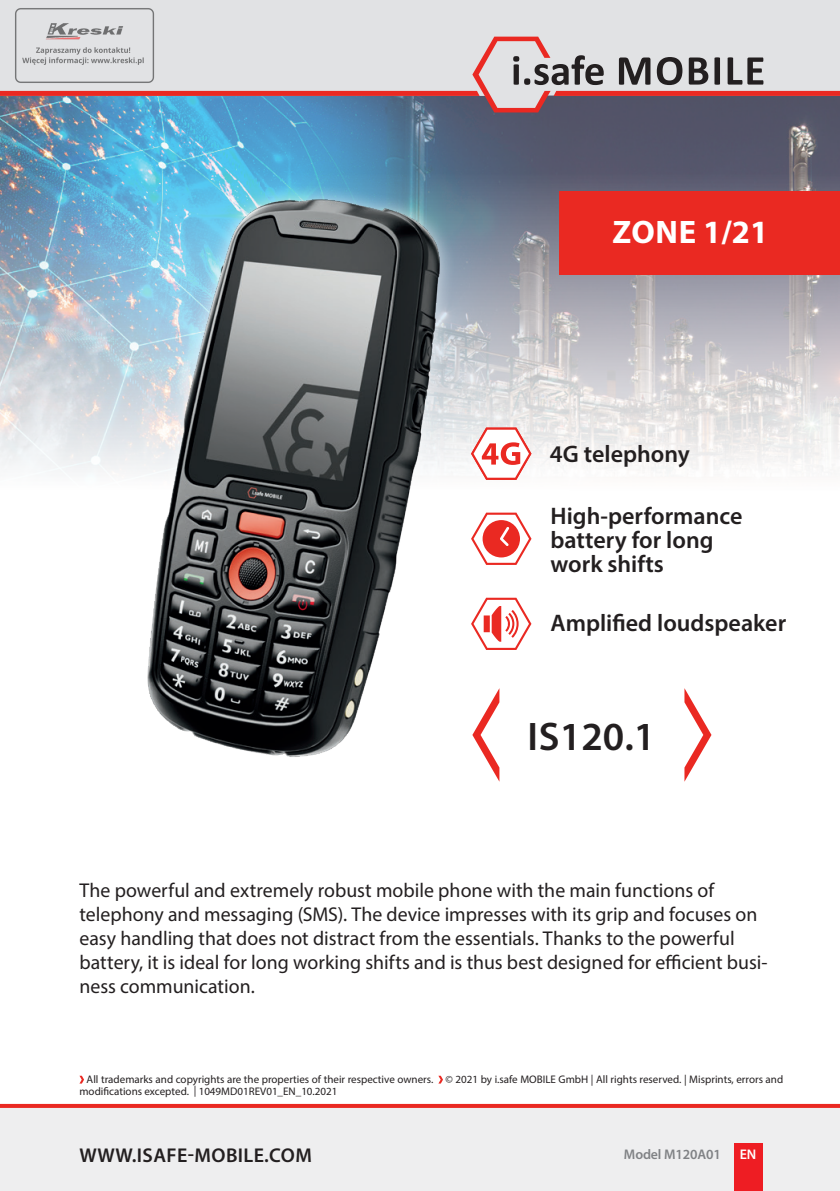
<style>
.page{position:relative;width:840px;height:1191px;background:#fff}
.page>*{position:absolute;margin:0;border:0;box-sizing:border-box;transform-origin:0 0}
.t1{font:600 40px "Myriad Pro";letter-spacing:.005em;color:#231f20}
.t2{font:700 32.6px "Myriad Pro";letter-spacing:.01em;color:#fff}
.t3{font:600 24px/24px "Myriad Pro";color:#231f20}
.t4{font:20px/24px "Myriad Pro";color:#231f20}
.t5{font:600 20px "Myriad Pro";letter-spacing:.02em;color:#231f20}
.t6{font:600 14px "Myriad Pro";letter-spacing:-.01em;color:#808285}
.t7{font:600 14px "Myriad Pro";color:#fff}
.t8{font:11px/12px "Myriad Pro";color:#231f20}
</style>
<div class="page">
<div style="left:0;top:1106px;width:839px;height:85px;background:#eeeeef"></div>
<svg style="left:0;top:1104px;width:839px;height:4px;background:#ea2c25"></svg>
<div style="left:733px;top:1143px;width:29px;height:48px;background:#ee1d23"></div>
<img style="left:0;top:112px;width:839px;height:360px">
<div style="left:559px;top:191px;width:280px;height:84px;background:#ea2922"></div>
<div style="left:0;top:0;width:839px;height:37px;background:#e1e2e4"></div>
<svg style="left:0;top:37px;width:839px;height:75px;background:#b7b0b8"></svg>
<svg style="left:475px;top:689px;width:24px;height:92px"></svg>
<svg style="left:684px;top:688px;width:27px;height:93px"></svg>
<svg style="left:475px;top:598px;width:56px;height:52px"></svg>
<svg style="left:475px;top:512px;width:56px;height:53px"></svg>
<svg style="left:475px;top:427px;width:56px;height:53px"></svg>
<img style="left:111px;top:189px;width:364px;height:568px">
<svg style="left:79px;top:1075px;width:5px;height:8px"></svg>
<svg style="left:438px;top:1075px;width:5px;height:8px"></svg>
<img style="left:14px;top:0;width:141px;height:96px">
<h2 class="t2" style="left:612px;top:211px;width:157px">ZONE 1/21</h2>
<p class="t3" style="left:549px;top:441px;width:141px">4G telephony</p>
<p class="t3" style="left:550px;top:503px;width:193px">High-performance battery for long work shifts</p>
<p class="t3" style="left:550px;top:610px;width:237px">Amplified loudspeaker</p>
<h1 class="t1" style="left:527px;top:711px;width:129px">IS120.1</h1>
<p class="t4" style="left:79px;top:878px;width:689px">The powerful and extremely robust mobile phone with the main functions of telephony and messaging (SMS). The device impresses with its grip and focuses on easy handling that does not distract from the essentials. Thanks to the powerful battery, it is ideal for long working shifts and is thus best designed for efficient busi&shy;ness communication.</p>
<p class="t8" style="left:79px;top:1073px;width:705px;text-indent:7px">All trademarks and copyrights are the properties of their respective owners. © 2021 by i.safe MOBILE GmbH | All rights reserved. | Misprints, errors and modifications excepted. | 1049MD01REV01_EN_10.2021</p>
<p class="t5" style="left:80px;top:1142px;width:233px">WWW.ISAFE-MOBILE.COM</p>
<p class="t6" style="left:623px;top:1145px;width:98px">Model M120A01</p>
<p class="t7" style="left:739px;top:1145px;width:18px">EN</p>
</div>
